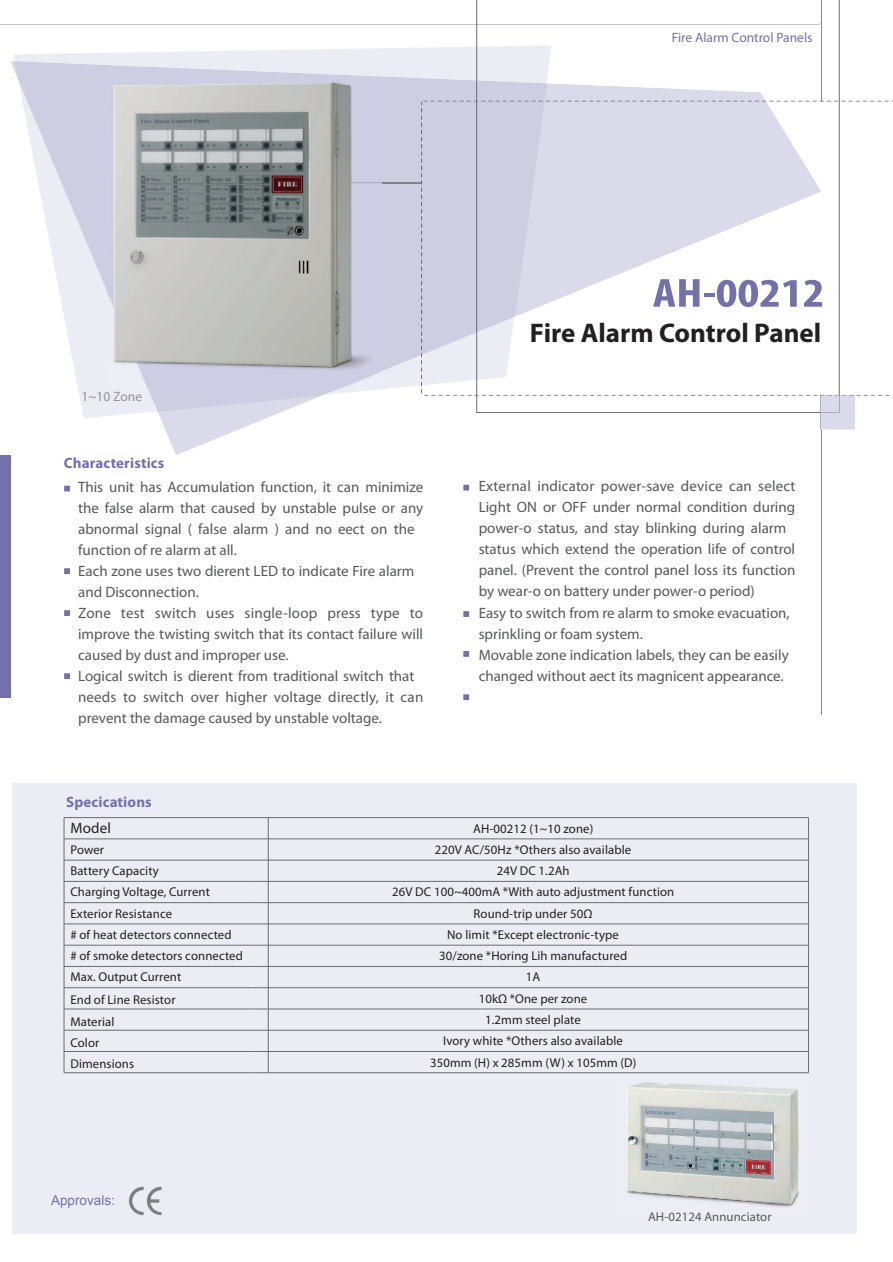
<style>
.page{position:relative;width:893px;height:1262px;background:#fff}
.page>*{position:absolute;margin:0;border:0;box-sizing:border-box;transform-origin:0 0}
.t1{font:700 condensed 40.8px "Myriad Pro";color:#7372a8;scale:1.25 1}
.t2{font:700 27px "Myriad Pro";color:#231f20}
.t3{font:15px/21px "Myriad Pro";color:#57585a}
.t4{font:700 15px "Myriad Pro";letter-spacing:.01em;color:#7372a8}
.t5{font:15px "Myriad Pro";letter-spacing:.01em;color:#231f20}
.t6{font:13.5px "Myriad Pro";color:#7372a8}
.t7{font:13.5px "Arial";color:#7372a8}
.t8{font:13.5px "Myriad Pro";color:#939598}
.t9{font:12.75px "Myriad Pro";letter-spacing:.01em;color:#231f20}
.t10{font:12.75px "Myriad Pro";letter-spacing:.01em;color:#57585a}
</style>
<div class="page">
<img style="left:10px;top:61px;width:466px;height:394px">
<div style="left:0;top:455px;width:11px;height:242px;background:#7372a8"></div>
<svg style="left:421px;top:101px;width:472px;height:295px"></svg>
<svg style="left:476px;top:0;width:363px;height:413px"></svg>
<img style="left:820px;top:0;width:1px;height:101px">
<img style="left:129px;top:1186px;width:15px;height:29px">
<img style="left:147px;top:1186px;width:14px;height:29px">
<img style="left:820px;top:396px;width:34px;height:34px">
<img style="left:381px;top:183px;width:40px;height:1px">
<hr style="left:64px;top:817px;width:187px;height:1px;background:#6c6d70">
<hr style="left:64px;top:838px;width:187px;height:1px;background:#6c6d70">
<hr style="left:64px;top:860px;width:187px;height:1px;background:#6c6d70">
<hr style="left:251px;top:860px;width:557px;height:1px;background:#6c6d70">
<hr style="left:64px;top:881px;width:187px;height:1px;background:#6c6d70">
<hr style="left:251px;top:881px;width:557px;height:1px;background:#6c6d70">
<hr style="left:64px;top:902px;width:187px;height:1px;background:#6c6d70">
<hr style="left:251px;top:902px;width:557px;height:1px;background:#6c6d70">
<hr style="left:64px;top:923px;width:187px;height:1px;background:#6c6d70">
<hr style="left:251px;top:923px;width:557px;height:1px;background:#6c6d70">
<hr style="left:64px;top:945px;width:187px;height:1px;background:#6c6d70">
<hr style="left:251px;top:945px;width:557px;height:1px;background:#6c6d70">
<hr style="left:64px;top:966px;width:187px;height:1px;background:#6c6d70">
<hr style="left:251px;top:966px;width:557px;height:1px;background:#6c6d70">
<hr style="left:64px;top:987px;width:187px;height:1px;background:#6c6d70">
<hr style="left:251px;top:987px;width:557px;height:1px;background:#6c6d70">
<hr style="left:64px;top:1008px;width:187px;height:1px;background:#6c6d70">
<hr style="left:251px;top:1008px;width:557px;height:1px;background:#6c6d70">
<hr style="left:64px;top:1030px;width:187px;height:1px;background:#6c6d70">
<hr style="left:251px;top:1030px;width:557px;height:1px;background:#6c6d70">
<hr style="left:64px;top:1051px;width:187px;height:1px;background:#6c6d70">
<svg style="left:64px;top:818px;width:1px;height:254px"></svg>
<hr style="left:251px;top:1051px;width:557px;height:1px;background:#6c6d70">
<hr style="left:64px;top:1072px;width:187px;height:1px;background:#6c6d70">
<hr style="left:251px;top:1072px;width:557px;height:1px;background:#6c6d70">
<hr style="left:251px;top:817px;width:557px;height:1px;background:#6c6d70">
<svg style="left:268px;top:818px;width:1px;height:254px"></svg>
<svg style="left:808px;top:818px;width:1px;height:254px"></svg>
<hr style="left:251px;top:838px;width:557px;height:1px;background:#6c6d70">
<svg style="left:64px;top:486px;width:6px;height:5px"></svg>
<svg style="left:64px;top:568px;width:6px;height:6px"></svg>
<svg style="left:64px;top:610px;width:6px;height:6px"></svg>
<svg style="left:64px;top:673px;width:6px;height:6px"></svg>
<svg style="left:463px;top:485px;width:6px;height:5px"></svg>
<svg style="left:463px;top:611px;width:6px;height:6px"></svg>
<svg style="left:463px;top:651px;width:6px;height:6px"></svg>
<svg style="left:463px;top:694px;width:6px;height:6px"></svg>
<img style="left:107px;top:80px;width:274px;height:308px">
<img style="left:618px;top:1080px;width:190px;height:134px">
<p class="t6" style="left:671px;top:32px;width:142px">Fire Alarm Control Panels</p>
<h1 class="t1" style="left:652px;top:276px;width:139px">AH-00212</h1>
<p class="t8" style="left:81px;top:391px;width:62px">1~10 Zone</p>
<p class="t4" style="left:64px;top:457px;width:102px">Characteristics</p>
<h2 class="t2" style="left:530px;top:322px;width:293px">Fire Alarm Control Panel</h2>
<p class="t3" style="left:78px;top:478px;width:347px">This unit has Accumulation function, it can minimize the false alarm that caused by unstable pulse or any abnormal signal ( false alarm ) and no eect on the function of re alarm at all.<br>Each zone uses two dierent LED to indicate Fire alarm and Disconnection.<br>Zone test switch uses single-loop press type to improve the twisting switch that its contact failure will caused by dust and improper use.<br>Logical switch is dierent from traditional switch that needs to switch over higher voltage directly, it can prevent the damage caused by unstable voltage.</p>
<p class="t3" style="left:478px;top:477px;width:318px">External indicator power-save device can select Light ON or OFF under normal condition during power-o status, and stay blinking during alarm status which extend the operation life of control panel. (Prevent the control panel loss its function by wear-o on battery under power-o period)</p>
<p class="t3" style="left:478px;top:603px;width:312px">Easy to switch from re alarm to smoke evacuation, sprinkling or foam system.<br>Movable zone indication labels, they can be easily changed without aect its magnicent appearance.</p>
<p class="t4" style="left:66px;top:795px;width:87px">Specications</p>
<p class="t5" style="left:70px;top:821px;width:42px">Model</p>
<p class="t9" style="left:473px;top:823px;width:122px">AH-00212 (1~10 zone)</p>
<p class="t9" style="left:70px;top:844px;width:35px">Power</p>
<p class="t9" style="left:435px;top:844px;width:198px">220V AC/50Hz *Others also available</p>
<p class="t9" style="left:70px;top:865px;width:90px">Battery Capacity</p>
<p class="t9" style="left:497px;top:865px;width:74px">24V DC 1.2Ah</p>
<p class="t9" style="left:70px;top:886px;width:141px">Charging Voltage, Current</p>
<p class="t9" style="left:392px;top:886px;width:284px">26V DC 100~400mA *With auto adjustment function</p>
<p class="t9" style="left:70px;top:908px;width:103px">Exterior Resistance</p>
<p class="t9" style="left:473px;top:908px;width:120px">Round-trip under 50Ω</p>
<p class="t9" style="left:70px;top:929px;width:163px"># of heat detectors connected</p>
<p class="t9" style="left:447px;top:929px;width:173px">No limit *Except electronic-type</p>
<p class="t9" style="left:70px;top:950px;width:174px"># of smoke detectors connected</p>
<p class="t9" style="left:439px;top:950px;width:189px">30/zone *Horing Lih manufactured</p>
<p class="t9" style="left:70px;top:971px;width:112px">Max. Output Current</p>
<p class="t9" style="left:525px;top:971px;width:16px">1A</p>
<p class="t9" style="left:70px;top:994px;width:107px">End of Line Resistor</p>
<p class="t9" style="left:478px;top:993px;width:110px">10kΩ *One per zone</p>
<p class="t9" style="left:70px;top:1016px;width:46px">Material</p>
<p class="t9" style="left:485px;top:1014px;width:97px">1.2mm steel plate</p>
<p class="t9" style="left:70px;top:1037px;width:30px">Color</p>
<p class="t9" style="left:443px;top:1035px;width:181px">Ivory white *Others also available</p>
<p class="t9" style="left:70px;top:1058px;width:65px">Dimensions</p>
<p class="t9" style="left:430px;top:1057px;width:208px">350mm (H) x 285mm (W) x 105mm (D)</p>
<p class="t7" style="left:51px;top:1194px;width:65px">Approvals:</p>
<p class="t10" style="left:648px;top:1211px;width:125px">AH-02124 Annunciator</p>
</div>
